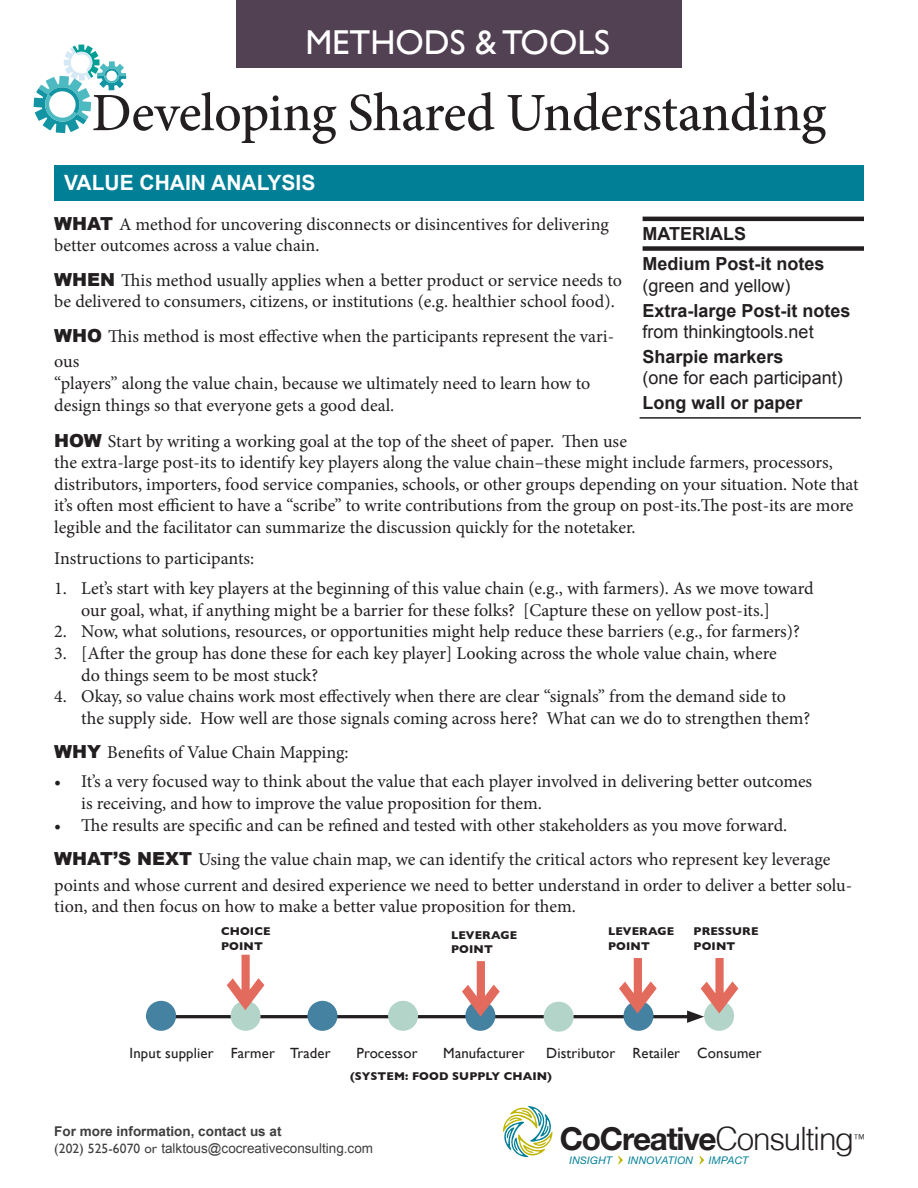
<style>
.page{position:relative;width:918px;height:1188px;background:#fff}
.page>*{position:absolute;margin:0;border:0;box-sizing:border-box;transform-origin:0 0}
.t1{font:500 54px "Minion Pro";letter-spacing:-.015em;color:#231f20}
.t2{font:34.5px "Gill Sans";color:#fff}
.t3{font:700 31.5px "Context Reprise S Si";letter-spacing:-.04em;color:#231f20}
.t4{font:700 21px "Arial";color:#fff}
.t5{font:18px/21.6px "Minion Pro";color:#231f20}
.t6{font:700 18px/21.6px "Arial";color:#231f20}
.t7{font:18px/21.6px "Arial";color:#231f20}
.t8{font:14.7px "Gill Sans";letter-spacing:.01em;color:#231f20}
.t9{font:13.5px/16.5px "Arial";color:#3f3f3f}
.t10{font:300 12px "Context Light S Si";color:#231f20}
.t11{font:700 11.55px/14.7px "Gill Sans";letter-spacing:.01em;color:#231f20}
.t12{font:italic 10.5px "Context Reprise S Si";letter-spacing:.02em;color:#007f97}
.s1{font-family:"Arial";font-weight:900}
.s2{font-weight:400}
.s3{font-weight:700}
.s4{font-family:"Gill Sans"}
.s5{font-family:"Context Light S Si";font-weight:300}
</style>
<div class="page">
<div style="left:54px;top:165px;width:810px;height:36px;background:#007f97"></div>
<div style="left:236px;top:0;width:445px;height:67px;background:#524053"></div>
<svg style="left:503px;top:1106px;width:50px;height:51px"></svg>
<svg style="left:618px;top:1156px;width:5px;height:8px"></svg>
<svg style="left:699px;top:1156px;width:5px;height:8px"></svg>
<hr style="left:643px;top:217px;width:221px;height:4px;background:#231f20">
<div style="left:643px;top:246px;width:221px;height:5px;background:#231f20"></div>
<hr style="left:640px;top:417px;width:221px;height:2px;background:#231f20">
<hr style="left:146px;top:1015px;width:547px;height:3px;background:#231f20">
<div style="left:146px;top:1001px;width:30px;height:30px;background:#4582a1;border-radius:50%"></div>
<div style="left:231px;top:1001px;width:30px;height:30px;background:#b3d4c9;border-radius:50%"></div>
<div style="left:307px;top:1001px;width:30px;height:30px;background:#4582a1;border-radius:50%"></div>
<div style="left:388px;top:1001px;width:30px;height:30px;background:#b3d4c9;border-radius:50%"></div>
<div style="left:465px;top:1001px;width:30px;height:30px;background:#4582a1;border-radius:50%"></div>
<div style="left:544px;top:1002px;width:30px;height:30px;background:#b3d4c9;border-radius:50%"></div>
<div style="left:624px;top:1001px;width:30px;height:30px;background:#4582a1;border-radius:50%"></div>
<div style="left:704px;top:1001px;width:30px;height:30px;background:#b3d4c9;border-radius:50%"></div>
<svg style="left:619px;top:958px;width:38px;height:56px"></svg>
<svg style="left:687px;top:958px;width:51px;height:65px"></svg>
<svg style="left:227px;top:955px;width:37px;height:55px"></svg>
<svg style="left:462px;top:961px;width:38px;height:56px"></svg>
<svg style="left:34px;top:45px;width:92px;height:88px"></svg>
<p class="t2" style="left:305px;top:22px;width:306px">METHODS &amp; TOOLS</p>
<p class="t1" style="left:92px;top:76px;width:736px">Developing Shared Understanding</p>
<p class="t4" style="left:64px;top:169px;width:253px">VALUE CHAIN ANALYSIS</p>
<p class="t5" style="left:54px;top:213px;width:556px"><span class="s1">WHAT</span> A method for uncovering disconnects or disincentives for delivering better outcomes across a value chain.</p>
<p class="t5" style="left:54px;top:269px;width:569px"><span class="s1">WHEN</span> This method usually applies when a better product or service needs to be delivered to consumers, citizens, or institutions (e.g. healthier school food).</p>
<p class="t5" style="left:54px;top:323px;width:561px;line-height:25.5px"><span class="s1">WHO</span> This method is most effective when the participants represent the vari&shy;ous</p>
<p class="t5" style="left:54px;top:373px;width:537px">“players” along the value chain, because we ultimately need to learn how to design things so that everyone gets a good deal.</p>
<p class="t5" style="left:54px;top:430px;width:806px"><span class="s1">HOW</span> Start by writing a working goal at the top of the sheet of paper. Then use<br>the extra-large post-its to identify key players along the value chain–these might include farmers, processors, distributors, importers, food service companies, schools, or other groups depending on your situation. Note that it’s often most efficient to have a “scribe” to write contributions from the group on post-its.The post-its are more legible and the facilitator can summarize the discussion quickly for the notetaker.</p>
<p class="t5" style="left:54px;top:547px;width:201px">Instructions to participants:</p>
<p class="t5" style="left:81px;top:578px;width:734px;text-indent:-27px">1. Let’s start with key players at the beginning of this value chain (e.g., with farmers). As we move toward our goal, what, if anything might be a barrier for these folks? [Capture these on yellow post-its.]</p>
<p class="t5" style="left:54px;top:621px;width:747px">2. Now, what solutions, resources, or opportunities might help reduce these barriers (e.g., for farmers)?</p>
<p class="t5" style="left:81px;top:643px;width:697px;text-indent:-27px">3. [After the group has done these for each key player] Looking across the whole value chain, where do things seem to be most stuck?</p>
<p class="t5" style="left:81px;top:686px;width:731px;text-indent:-27px">4. Okay, so value chains work most effectively when there are clear “signals” from the demand side to the supply side. How well are those signals coming across here? What can we do to strengthen them?</p>
<p class="t5" style="left:54px;top:742px;width:296px"><span class="s1">WHY</span> Benefits of Value Chain Mapping:</p>
<p class="t5" style="left:81px;top:771px;width:732px;text-indent:-27px">• It’s a very focused way to think about the value that each player involved in delivering better outcomes is receiving, and how to improve the value proposition for them.</p>
<p class="t5" style="left:54px;top:814px;width:734px">• The results are specific and can be refined and tested with other stakeholders as you move forward.</p>
<p class="t5" style="left:54px;top:847px;width:799px;line-height:25.5px"><span class="s1">WHAT’S NEXT</span> Using the value chain map, we can identify the critical actors who represent key leverage points and whose current and desired experience we need to better understand in order to deliver a better solu-</p>
<p class="t5" style="left:54px;top:896px;width:523px">tion, and then focus on how to make a better value proposition for them.</p>
<p class="t6" style="left:643px;top:224px;width:105px">MATERIALS</p>
<p class="t6" style="left:643px;top:254px;width:184px">Medium Post-it notes <span class="s2">(green and yellow)</span></p>
<p class="t6" style="left:643px;top:300px;width:210px">Extra-large Post-it notes <span class="s2">from thinkingtools.net</span></p>
<p class="t7" style="left:643px;top:346px;width:202px"><span class="s3">Sharpie markers<br></span>(one for each participant)</p>
<p class="t6" style="left:643px;top:392px;width:162px">Long wall or paper</p>
<p class="t11" style="left:221px;top:924px;width:51px">CHOICE<br>POINT</p>
<p class="t11" style="left:608px;top:924px;width:68px">LEVERAGE</p>
<p class="t11" style="left:451px;top:927px;width:68px">LEVERAGE</p>
<p class="t11" style="left:451px;top:942px;width:43px">POINT</p>
<p class="t11" style="left:608px;top:939px;width:43px">POINT</p>
<p class="t11" style="left:694px;top:924px;width:66px">PRESSURE</p>
<p class="t11" style="left:694px;top:939px;width:43px">POINT</p>
<p class="t8" style="left:130px;top:1044px;width:203px">Input supplier Farmer Trader</p>
<p class="t8" style="left:356px;top:1044px;width:63px">Processor</p>
<p class="t8" style="left:443px;top:1044px;width:83px">Manufacturer</p>
<p class="t8" style="left:546px;top:1044px;width:217px">Distributor Retailer Consumer</p>
<p class="t11" style="left:350px;top:1068px;width:203px">(SYSTEM: FOOD SUPPLY CHAIN)</p>
<p class="t9" style="left:54px;top:1123px;width:320px"><span class="s3">For more information, contact us at<br></span><span class="s4">(202) 525-6070 or</span> talktous@cocreativeconsulting.com</p>
<p class="t3" style="left:560px;top:1119px;width:296px">CoCreative<span class="s5">Consulting</span></p>
<p class="t10" style="left:854px;top:1131px;width:13px">™</p>
<p class="t12" style="left:570px;top:1153px;width:44px">INSIGHT</p>
<p class="t12" style="left:628px;top:1153px;width:67px">INNOVATION</p>
<p class="t12" style="left:709px;top:1153px;width:41px">IMPACT</p>
</div>
